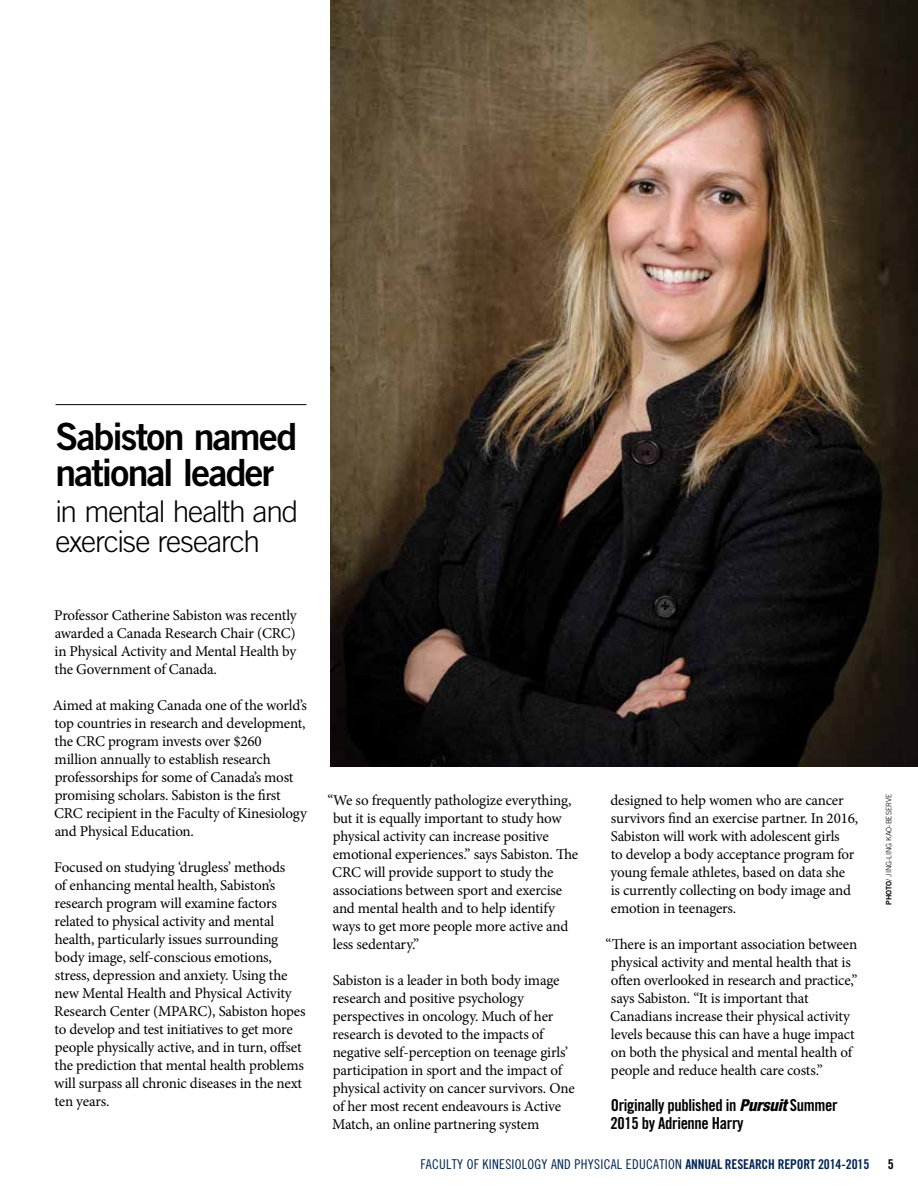
<style>
.page{position:relative;width:918px;height:1188px;background:#fff}
.page>*{position:absolute;margin:0;border:0;box-sizing:border-box;transform-origin:0 0}
.t1{font:37.5px/36px "Trade Gothic Bold Two";letter-spacing:-.05em;color:#000}
.t2{font:300 30px/30px "Trade Gothic";letter-spacing:-.035em;color:#000}
.t3{font:16.5px/18px "Trade Gothic Bold Cond Twenty";letter-spacing:-.02em;color:#000}
.t4{font:15px/18px "Minion Pro";letter-spacing:-.01em;color:#000}
.t5{font:13.5px "Trade Gothic Cond Eighteen";letter-spacing:.02em;color:#002453}
.t6{font:13.5px "Trade Gothic Bold Cond Twenty";color:#000}
.t7{font:300 7.5px "Trade Gothic";letter-spacing:-.01em;color:#000}
.s1{font-family:"Helvetica Neue LT Std";font-weight:800;font-style:italic;font-stretch:condensed}
.s2{font-family:"Trade Gothic Bold Two";font-weight:400}
.s3{font-family:"Trade Gothic Bold Cond Twenty"}
</style>
<div class="page">
<img style="left:330px;top:0;width:588px;height:767px">
<hr style="left:56px;top:404px;width:250px;height:1px;background:#000">
<h1 class="t1" style="left:56px;top:418px;width:243px">Sabiston named national leader</h1>
<h2 class="t2" style="left:56px;top:496px;width:245px">in mental health and exercise research</h2>
<p class="t4" style="left:54px;top:606px;width:244px;text-align:justify">Professor Catherine Sabiston was recently awarded a Canada Research Chair (CRC) in Physical Activity and Mental Health by the Government of Canada.</p>
<p class="t4" style="left:53px;top:696px;width:256px">Aimed at making Canada one of the world’s top countries in research and development, the CRC program invests over $260<br>million annually to establish research professorships for some of Canada’s most promising scholars. Sabiston is the first CRC recipient in the Faculty of Kinesiology and Physical Education.</p>
<p class="t4" style="left:54px;top:858px;width:253px">Focused on studying ‘drugless’ methods<br>of enhancing mental health, Sabiston’s research program will examine factors related to physical activity and mental health, particularly issues surrounding body image, self-conscious emotions, stress, depression and anxiety. Using the new Mental Health and Physical Activity Research Center (MPARC), Sabiston hopes to develop and test initiatives to get more people physically active, and in turn, offset the prediction that mental health problems will surpass all chronic diseases in the next ten years.</p>
<p class="t4" style="left:332px;top:791px;width:248px;text-indent:-5px">“We so frequently pathologize everything, but it is equally important to study how physical activity can increase positive emotional experiences.” says Sabiston. The CRC will provide support to study the associations between sport and exercise and mental health and to help identify ways to get more people more active and less sedentary.”</p>
<p class="t4" style="left:332px;top:971px;width:244px">Sabiston is a leader in both body image research and positive psychology perspectives in oncology. Much of her research is devoted to the impacts of negative self-perception on teenage girls’ participation in sport and the impact of physical activity on cancer survivors. One of her most recent endeavours is Active Match, an online partnering system</p>
<p class="t4" style="left:611px;top:791px;width:249px">designed to help women who are cancer survivors find an exercise partner. In 2016, Sabiston will work with adolescent girls<br>to develop a body acceptance program for young female athletes, based on data she is currently collecting on body image and emotion in teenagers.</p>
<p class="t4" style="left:610px;top:935px;width:249px;text-indent:-5px">“There is an important association between physical activity and mental health that is often overlooked in research and practice,” says Sabiston. “It is important that Canadians increase their physical activity levels because this can have a huge impact on both the physical and mental health of people and reduce health care costs.”</p>
<p class="t3" style="left:610px;top:1096px;width:229px">Originally published in <span class="s1">Pursuit</span> Summer<br>2015 by Adrienne Harry</p>
<p class="t7" style="left:884px;top:905px;width:112px;rotate:-90deg"><span class="s2">PHOTO</span>/ Jing-Ling Kao-Beserve</p>
<p class="t5" style="left:420px;top:1156px;width:451px">FACULTY OF KINESIOLOGY AND PHYSICAL EDUCATION <span class="s3">Annual Research Report 2014-2015</span></p>
<p class="t6" style="left:888px;top:1156px;width:7px">5</p>
</div>
